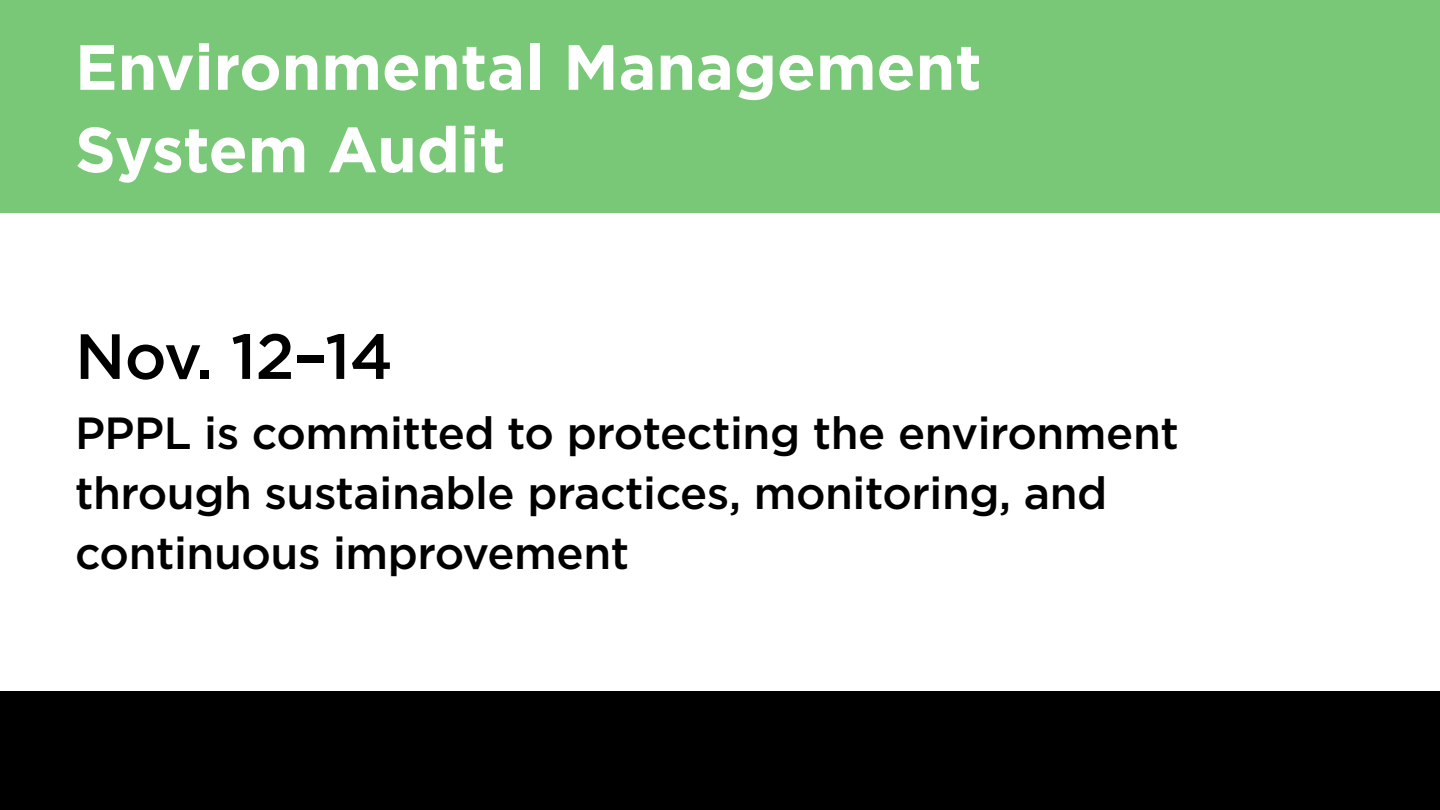
<style>
.page{position:relative;width:1440px;height:810px;background:#fff}
.page>*{position:absolute;margin:0;border:0;box-sizing:border-box;transform-origin:0 0}
.t1{font:700 63.75px/82.5px "Gotham";color:#fff}
.t2{font:500 63.75px "Gotham";letter-spacing:-.01em;color:#000}
.t3{font:500 45px/60px "Gotham";letter-spacing:-.01em;color:#000}
</style>
<div class="page">
<div style="left:0;top:692px;width:1440px;height:118px;background:#000"></div>
<div style="left:0;top:0;width:1440px;height:213px;background:#78c878"></div>
<h1 class="t1" style="left:75px;top:26px;width:908px">Environmental Management<br>System Audit</h1>
<h1 class="t2" style="left:75px;top:315px;width:320px">Nov. 12–14</h1>
<p class="t3" style="left:75px;top:403px;width:1105px">PPPL is committed to protecting the environment through sustainable practices, monitoring, and continuous improvement</p>
</div>
